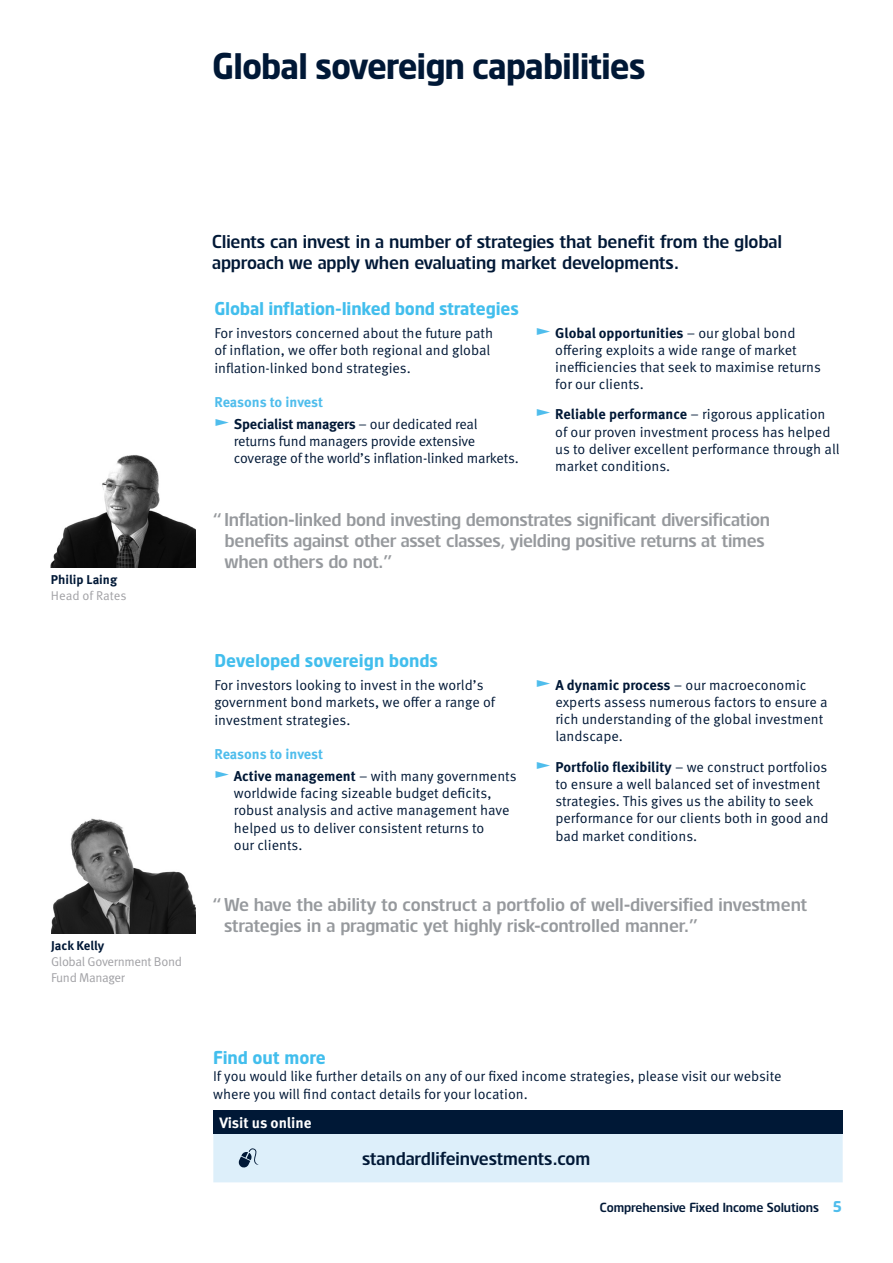
<style>
.page{position:relative;width:893px;height:1263px;background:#fff}
.page>*{position:absolute;margin:0;border:0;box-sizing:border-box;transform-origin:0 0}
.main_page_heading{font:700 36px "Standard Life";letter-spacing:-.03em;color:#001836}
.pull_quote{font:18px/21px "Standard Life";letter-spacing:-.01em;color:#96999d}
.Introductory_Copy{font:18px/21px "Standard Life";color:#001836}
.Sub_heading_1{font:700 18px "Standard Life";letter-spacing:-.005em;color:#42beed}
.Sub_heading_1-2{font:18px "Standard Life";color:#001836}
.Chart_title{font:700 15px "Meta Standard Life Pro TF";letter-spacing:-.005em;color:#fff}
.Bullets_9_5{font:14.25px/17.2px "Meta Standard Life Pro TF Norm";color:#001836}
.Body_text{font:14.25px/17.2px "Meta Standard Life Pro TF Norm";color:#001836}
.Sub_heading_2_blue{font:700 14.25px "Meta Standard Life Pro TF";letter-spacing:-.005em;color:#4fbdec}
.t1{font:12.75px "Standard Life";color:#001836}
.staff_subtitle{font:12.75px/15.8px "Meta Standard Life Pro TF Norm";letter-spacing:-.025em;color:#a1a1a5}
.staff_title{font:700 12.75px "Meta Standard Life Pro TF";color:#001836}
.staff_subtitle-2{font:12.75px "Meta Standard Life Pro TF Norm";color:#a1a1a5}
.s1{font-family:"Standard Life";font-weight:700;font-size:18px;color:#4fbdec}
.s2{font-family:"Meta Standard Life Pro TF";font-weight:700}
.s3{font-weight:700;font-size:15px;color:#4fbdec}
</style>
<div class="page">
<img style="left:51px;top:455px;width:145px;height:112px">
<img style="left:51px;top:818px;width:145px;height:116px">
<div style="left:213px;top:1110px;width:630px;height:24px;background:#001836"></div>
<div style="left:213px;top:1134px;width:630px;height:48px;background:#ddeffa"></div>
<p class="main_page_heading" style="left:212px;top:43px;width:435px">Global sovereign capabilities</p>
<p class="staff_title" style="left:51px;top:570px;width:68px">Philip Laing</p>
<p class="staff_subtitle-2" style="left:51px;top:586px;width:77px">Head of Rates</p>
<p class="staff_title" style="left:51px;top:936px;width:55px">Jack Kelly</p>
<p class="staff_subtitle" style="left:51px;top:953px;width:133px">Global Government Bond<br>Fund Manager</p>
<p class="Introductory_Copy" style="left:212px;top:230px;width:571px">Clients can invest in a number of strategies that benefit from the global approach we apply when evaluating market developments.</p>
<p class="Sub_heading_1" style="left:214px;top:297px;width:306px">Global inflation-linked bond strategies</p>
<p class="Body_text" style="left:214px;top:324px;width:280px">For investors concerned about the future path of inflation, we offer both regional and global inflation-linked bond strategies.</p>
<p class="Sub_heading_2_blue" style="left:214px;top:391px;width:110px">Reasons to invest</p>
<p class="Bullets_9_5" style="left:234px;top:414px;width:286px;text-indent:-20px"><span class="s1">¬</span><span class="s2">Specialist managers</span> – our dedicated real returns fund managers provide extensive coverage of the world’s inflation-linked markets.</p>
<p class="Bullets_9_5" style="left:555px;top:323px;width:267px;text-indent:-20px"><span class="s1">¬</span><span class="s2">Global opportunities</span> – our global bond offering exploits a wide range of market inefficiencies that seek to maximise returns for our clients.</p>
<p class="Bullets_9_5" style="left:555px;top:405px;width:286px;text-indent:-20px"><span class="s1">¬</span><span class="s2">Reliable performance</span> – rigorous application of our proven investment process has helped us to deliver excellent performance through all market conditions.</p>
<p class="pull_quote" style="left:225px;top:509px;width:547px;text-indent:-12px">“ Inflation-linked bond investing demonstrates significant diversification benefits against other asset classes, yielding positive returns at times when others do not.”</p>
<p class="Sub_heading_1" style="left:214px;top:649px;width:225px">Developed sovereign bonds</p>
<p class="Body_text" style="left:214px;top:676px;width:282px">For investors looking to invest in the world’s government bond markets, we offer a range of investment strategies.</p>
<p class="Sub_heading_2_blue" style="left:214px;top:743px;width:110px">Reasons to invest</p>
<p class="Bullets_9_5" style="left:234px;top:766px;width:284px;text-indent:-20px"><span class="s1">¬</span><span class="s2">Active management</span> – with many governments worldwide facing sizeable budget deficits, robust analysis and active management have helped us to deliver consistent returns to<br>our clients.</p>
<p class="Bullets_9_5" style="left:555px;top:675px;width:274px;text-indent:-20px"><span class="s1">¬</span><span class="s2">A dynamic process</span> – our macroeconomic experts assess numerous factors to ensure a rich understanding of the global investment landscape.</p>
<p class="Bullets_9_5" style="left:555px;top:757px;width:275px;text-indent:-20px"><span class="s1">¬</span><span class="s2">Portfolio flexibility</span> – we construct portfolios to ensure a well balanced set of investment strategies. This gives us the ability to seek performance for our clients both in good and bad market conditions.</p>
<p class="pull_quote" style="left:224px;top:894px;width:584px;text-indent:-12px">“ We have the ability to construct a portfolio of well-diversified investment strategies in a pragmatic yet highly risk-controlled manner.”</p>
<p class="Sub_heading_1" style="left:213px;top:1046px;width:114px">Find out more</p>
<p class="Body_text" style="left:213px;top:1067px;width:570px">If you would like further details on any of our fixed income strategies, please visit our website where you will find contact details for your location.</p>
<p class="Chart_title" style="left:219px;top:1111px;width:94px">Visit us online</p>
<p class="Sub_heading_1-2" style="left:362px;top:1147px;width:230px">standardlifeinvestments.com</p>
<p class="t1" style="left:600px;top:1199px;width:244px">Comprehensive Fixed Income Solutions <span class="s3">5</span></p>
</div>
